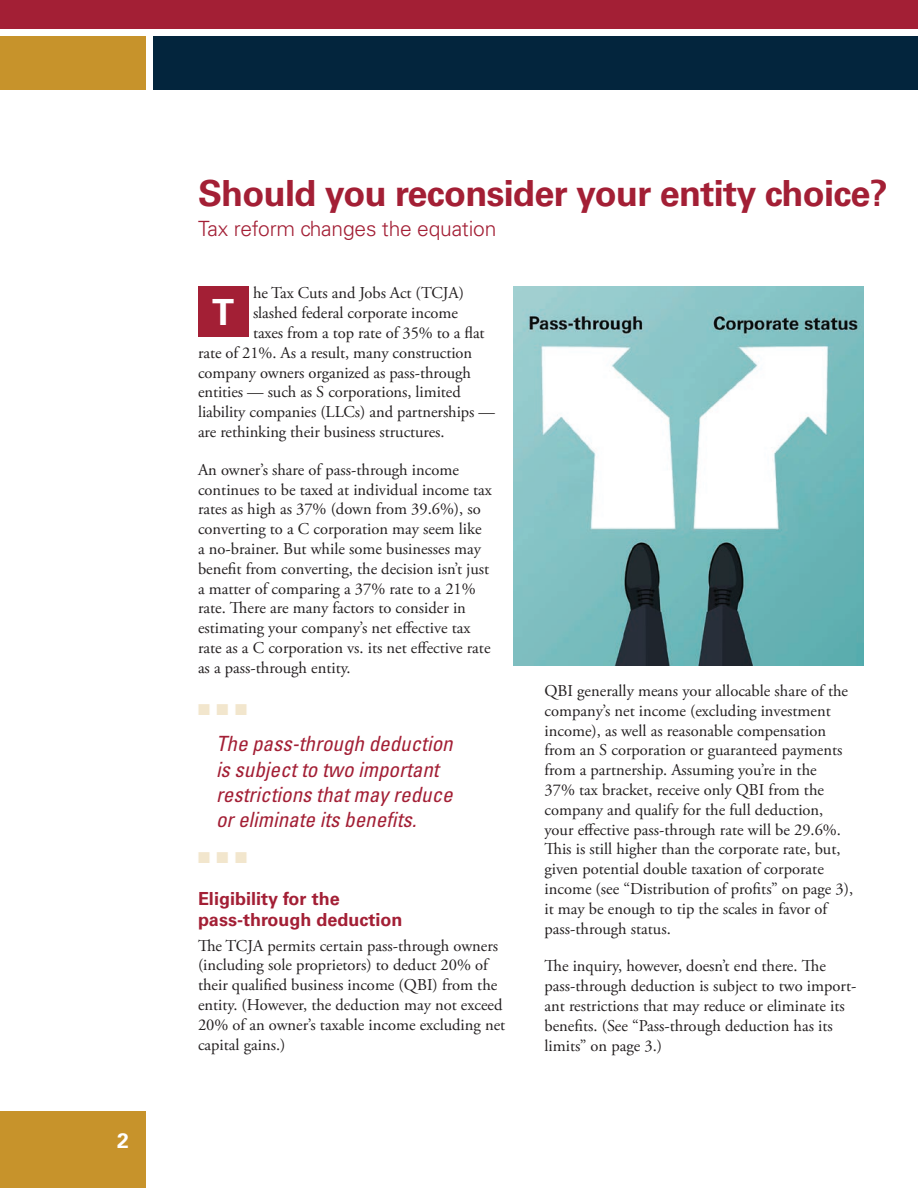
<style>
.page{position:relative;width:918px;height:1188px;background:#fff}
.page>*{position:absolute;margin:0;border:0;box-sizing:border-box;transform-origin:0 0}
.t1{font:700 36px "Univers LT Std";letter-spacing:-.02em;color:#a31f35}
.t2{font:700 36px "Univers LT Std";color:#fff}
.t3{font:italic condensed 21px/25.2px "Univers LT Std";color:#a31f35}
.t4{font:300 21px "Univers LT Std";letter-spacing:-.01em;color:#a31f35}
.t5{font:700 21px "Univers LT Std";color:#fff}
.t6{font:700 18px/21px "Univers LT Std";color:#a31f35}
.t7{font:16.5px/19.8px "Adobe Garamond Pro";color:#231f20}
.t8{font:15.75px "Zapf Dingbats ITC";color:#f2e6cd}
</style>
<div class="page">
<div style="left:0;top:1112px;width:146px;height:76px;background:#c7932b"></div>
<div style="left:198px;top:286px;width:51px;height:51px;background:#a31f35"></div>
<div style="left:153px;top:36px;width:765px;height:54px;background:#03253d"></div>
<div style="left:0;top:36px;width:146px;height:54px;background:#c7932b"></div>
<div style="left:0;top:0;width:918px;height:28px;background:#a31f35"></div>
<img style="left:513px;top:286px;width:351px;height:380px">
<p class="t5" style="left:117px;top:1128px;width:13px">2</p>
<h1 class="t1" style="left:198px;top:172px;width:691px">Should you reconsider your entity choice?</h1>
<p class="t4" style="left:198px;top:216px;width:300px">Tax reform changes the equation</p>
<p class="t7" style="left:253px;top:284px;width:212px">he Tax Cuts and Jobs Act (TCJA)</p>
<p class="t7" style="left:253px;top:304px;width:206px">slashed federal corporate income</p>
<p class="t7" style="left:253px;top:324px;width:233px">taxes from a top rate of 35% to a flat</p>
<p class="t7" style="left:198px;top:343px;width:276px">rate of 21%. As a result, many construction</p>
<p class="t7" style="left:198px;top:363px;width:274px">company owners organized as pass-through</p>
<p class="t7" style="left:198px;top:383px;width:264px">entities — such as S corporations, limited</p>
<p class="t7" style="left:198px;top:403px;width:299px">liability companies (LLCs) and partnerships —</p>
<p class="t7" style="left:198px;top:423px;width:248px">are rethinking their business structures.</p>
<p class="t7" style="left:198px;top:460px;width:296px">An owner’s share of pass-through income continues to be taxed at individual income tax rates as high as 37% (down from 39.6%), so converting to a C corporation may seem like a no-brainer. But while some businesses may benefit from converting, the decision isn’t just a matter of comparing a 37% rate to a 21% rate. There are many factors to consider in estimating your company’s net effective tax rate as a C corporation vs. its net effective rate as a pass-through entity.</p>
<h1 class="t2" style="left:212px;top:291px;width:23px">T</h1>
<p class="t8" style="left:198px;top:702px;width:51px">■ ■ ■</p>
<p class="t3" style="left:216px;top:731px;width:238px">The pass-through deduction is subject to two important restrictions that may reduce or eliminate its benefits.</p>
<p class="t8" style="left:198px;top:850px;width:51px">■ ■ ■</p>
<p class="t6" style="left:198px;top:889px;width:206px">Eligibility for the pass-through deduction</p>
<p class="t7" style="left:198px;top:936px;width:309px">The TCJA permits certain pass-through owners (including sole proprietors) to deduct 20% of their qualified business income (QBI) from the entity. (However, the deduction may not exceed 20% of an owner’s taxable income excluding net capital gains.)</p>
<p class="t7" style="left:544px;top:681px;width:310px">QBI generally means your allocable share of the company’s net income (excluding investment income), as well as reasonable compensation from an S corporation or guaranteed payments from a partnership. Assuming you’re in the<br>37% tax bracket, receive only QBI from the company and qualify for the full deduction, your effective pass-through rate will be 29.6%.<br>This is still higher than the corporate rate, but, given potential double taxation of corporate income (see “Distribution of profits” on page 3), it may be enough to tip the scales in favor of pass-through status.</p>
<p class="t7" style="left:544px;top:957px;width:313px">The inquiry, however, doesn’t end there. The pass-through deduction is subject to two import&shy;ant restrictions that may reduce or eliminate its benefits. (See “Pass-through deduction has its limits” on page 3.)</p>
</div>
